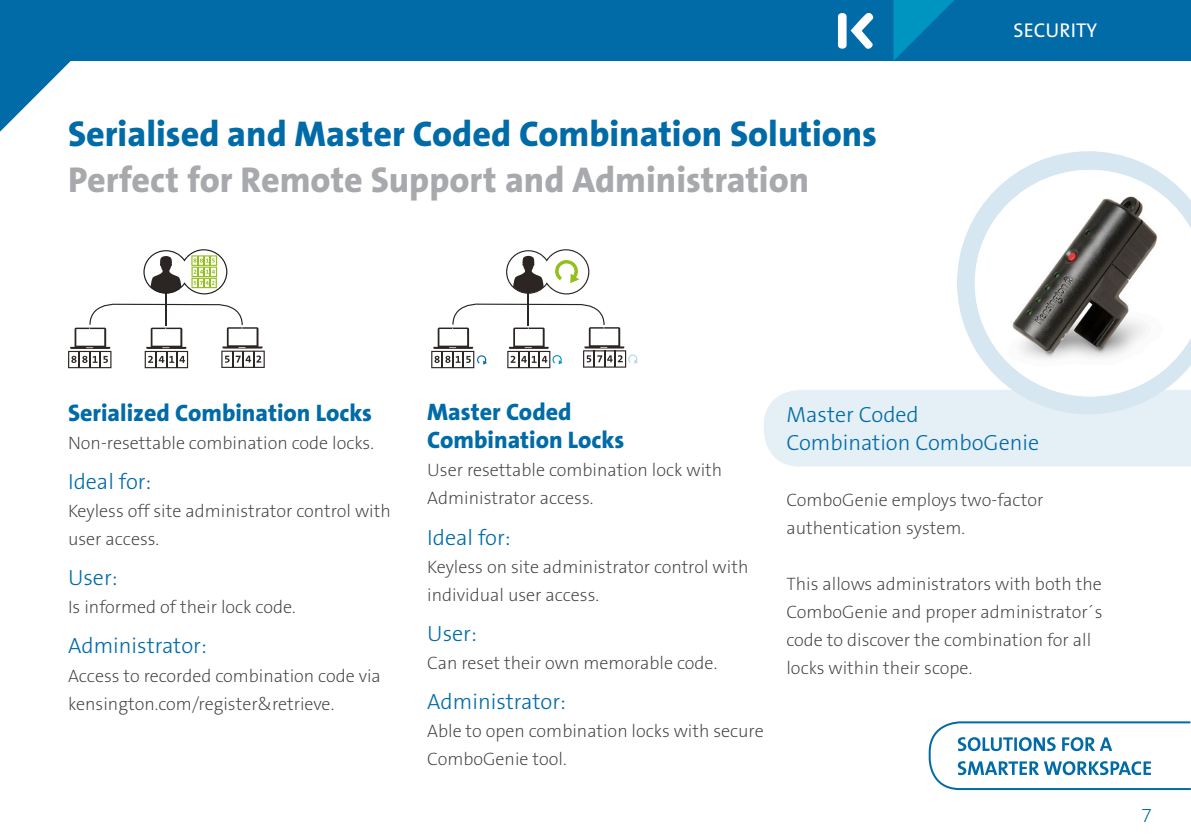
<style>
.page{position:relative;width:1191px;height:840px;background:#fff}
.page>*{position:absolute;margin:0;border:0;box-sizing:border-box;transform-origin:0 0}
.Headline{font:36px "The Sans KENSINGTON8 XB";color:#006ba7}
.Headline-2{font:36px "The Sans KENSINGTON8 XB";color:#a8a9ad}
.graphic_headline{font:24px/28px "The Sans KENSINGTON8 XB";color:#006ba7}
.graphic_headline-2{font:22px/28px "The Sans KENSINGTON3 Li";color:#006ba7}
.t1{font:20px "The Sans KENSINGTON5 Rg";color:#fff}
.t2{font:20px "The Sans KENSINGTON2 XL";color:#006ba7}
.body_text{font:18px/28px "The Sans KENSINGTON2 XL";color:#3e3e3f}
</style>
<div class="page">
<div style="left:72px;top:0;width:1119px;height:61px;background:#006ba7"></div>
<svg style="left:850px;top:10px;width:25px;height:41px"></svg>
<div style="left:838px;top:13px;width:8px;height:36px;background:#fff;border-radius:4px"></div>
<svg style="left:893px;top:0;width:64px;height:61px;background:#007eb3"></svg>
<svg style="left:0;top:0;width:72px;height:132px"></svg>
<svg style="left:928px;top:721px;width:263px;height:69px"></svg>
<div style="left:764px;top:390px;width:427px;height:76px;background:#e5eff6"></div>
<hr style="left:165px;top:292px;width:2px;height:33px;background:#2b2624">
<svg style="left:68px;top:303px;width:197px;height:65px"></svg>
<svg style="left:143px;top:249px;width:84px;height:45px"></svg>
<svg style="left:957px;top:151px;width:234px;height:263px"></svg>
<hr style="left:528px;top:292px;width:1px;height:33px;background:#2b2624">
<svg style="left:506px;top:249px;width:83px;height:45px"></svg>
<svg style="left:431px;top:303px;width:207px;height:65px"></svg>
<img style="left:974px;top:170px;width:217px;height:226px">
<p class="Headline" style="left:68px;top:114px;width:810px">Serialised and Master Coded Combination Solutions</p>
<p class="Headline-2" style="left:68px;top:160px;width:742px">Perfect for Remote Support and Administration</p>
<p class="t1" style="left:1013px;top:19px;width:85px">SECURITY</p>
<p class="graphic_headline" style="left:68px;top:399px;width:306px">Serialized Combination Locks</p>
<p class="body_text" style="left:68px;top:429px;width:307px">Non-resettable combination code locks.</p>
<p class="graphic_headline-2" style="left:68px;top:468px;width:85px">Ideal for:</p>
<p class="body_text" style="left:68px;top:497px;width:324px">Keyless off site administrator control with user access.</p>
<p class="graphic_headline-2" style="left:68px;top:564px;width:51px">User:</p>
<p class="body_text" style="left:68px;top:593px;width:229px">Is informed of their lock code.</p>
<p class="graphic_headline-2" style="left:68px;top:632px;width:140px">Administrator:</p>
<p class="body_text" style="left:68px;top:661px;width:314px">Access to recorded combination code via kensington.com/register&amp;retrieve.</p>
<p class="graphic_headline" style="left:427px;top:399px;width:198px">Master Coded<br>Combination Locks</p>
<p class="body_text" style="left:427px;top:456px;width:297px">User resettable combination lock with<br>Administrator access.</p>
<p class="graphic_headline-2" style="left:427px;top:523px;width:85px">Ideal for:</p>
<p class="body_text" style="left:427px;top:552px;width:323px">Keyless on site administrator control with individual user access.</p>
<p class="graphic_headline-2" style="left:427px;top:619px;width:51px">User:</p>
<p class="body_text" style="left:427px;top:648px;width:291px">Can reset their own memorable code.</p>
<p class="graphic_headline-2" style="left:427px;top:687px;width:140px">Administrator:</p>
<p class="body_text" style="left:427px;top:716px;width:338px">Able to open combination locks with secure<br>ComboGenie tool.</p>
<p class="graphic_headline-2" style="left:786px;top:400px;width:254px">Master Coded<br>Combination ComboGenie</p>
<p class="body_text" style="left:786px;top:485px;width:258px">ComboGenie employs two-factor authentication system.</p>
<p class="body_text" style="left:786px;top:569px;width:317px">This allows administrators with both the ComboGenie and proper administrator´s code to discover the combination for all locks within their scope.</p>
<p class="t2" style="left:1141px;top:804px;width:12px">7</p>
</div>
